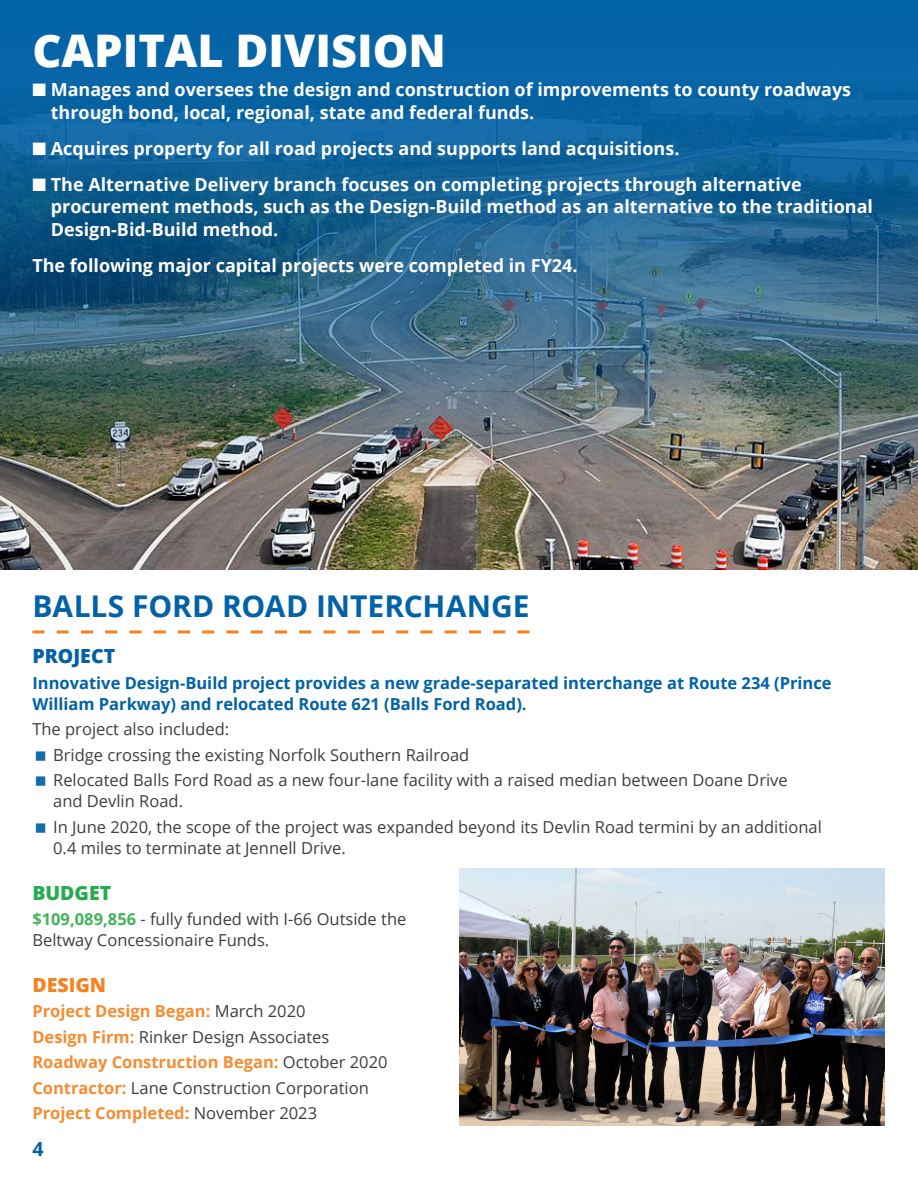
<style>
.page{position:relative;width:918px;height:1188px;background:#fff}
.page>*{position:absolute;margin:0;border:0;box-sizing:border-box;transform-origin:0 0}
.Section_Head{font:800 45px "Open Sans";color:#fff}
._1-New_Project_Header{font:700 30px "Open Sans";color:#0162a7}
.Blue_Bold_Project_Text{font:800 19.5px "Open Sans";color:#0162a7}
._1-Green_Bold_Subhead{font:800 19.5px "Open Sans";color:#26ab4f}
.Orange_Bold_Project_TExt{font:800 19.5px "Open Sans";color:#f58220}
.Budget_Green_Bold{font:700 19.5px "Open Sans";color:#0162a7}
._1-White_Section_Text{font:700 18px/22.5px "Open Sans";color:#fff}
.Project_Text{font:16.5px/21px "Open Sans";color:#3e3e3f}
.Blue_Bold_Project_Text-2{font:700 16.5px/21px "Open Sans";color:#0162a7}
.Project_Text_New{font:16.5px "Open Sans";color:#3e3e3f}
.Project_Text_New-2{font:700 16.5px "Open Sans";color:#f68c32}
.s1{font-weight:700;color:#43b25b}
.s2{font-weight:400;color:#3e3e3f}
.s3{font-weight:700;color:#f68c32}
</style>
<div class="page">
<img style="left:0;top:467px;width:918px;height:103px">
<img style="left:0;top:0;width:918px;height:467px">
<svg style="left:32px;top:630px;width:498px;height:3px"></svg>
<img style="left:460px;top:868px;width:425px;height:258px">
<p class="Section_Head" style="left:32px;top:16px;width:415px">CAPITAL DIVISION</p>
<p class="_1-White_Section_Text" style="left:51px;top:78px;width:802px;text-indent:-18px">■ Manages and oversees the design and construction of improvements to county roadways through bond, local, regional, state and federal funds.</p>
<p class="_1-White_Section_Text" style="left:32px;top:136px;width:649px">■ Acquires property for all road projects and supports land acquisitions.</p>
<p class="_1-White_Section_Text" style="left:51px;top:172px;width:824px;text-indent:-18px">■ The Alternative Delivery branch focuses on completing projects through alternative procurement methods, such as the Design-Build method as an alternative to the traditional<br>Design-Bid-Build method.</p>
<p class="_1-White_Section_Text" style="left:32px;top:253px;width:547px">The following major capital projects were completed in FY24.</p>
<p class="_1-New_Project_Header" style="left:32px;top:585px;width:499px">BALLS FORD ROAD INTERCHANGE</p>
<p class="Blue_Bold_Project_Text" style="left:32px;top:641px;width:84px">PROJECT</p>
<p class="Blue_Bold_Project_Text-2" style="left:32px;top:672px;width:801px">Innovative Design-Build project provides a new grade-separated interchange at Route 234 (Prince<br>William Parkway) and relocated Route 621 (Balls Ford Road).</p>
<p class="Project_Text_New" style="left:32px;top:718px;width:198px">The project also included:</p>
<p class="Project_Text" style="left:53px;top:744px;width:418px">Bridge crossing the existing Norfolk Southern Railroad</p>
<p class="Project_Text" style="left:53px;top:769px;width:736px">Relocated Balls Ford Road as a new four-lane facility with a raised median between Doane Drive and Devlin Road.</p>
<p class="Project_Text" style="left:53px;top:816px;width:770px">In June 2020, the scope of the project was expanded beyond its Devlin Road termini by an additional<br>0.4 miles to terminate at Jennell Drive.</p>
<p class="_1-Green_Bold_Subhead" style="left:32px;top:878px;width:80px">BUDGET</p>
<p class="Project_Text" style="left:32px;top:908px;width:376px"><span class="s1">$109,089,856</span> - fully funded with I-66 Outside the<br>Beltway Concessionaire Funds.</p>
<p class="Orange_Bold_Project_TExt" style="left:32px;top:970px;width:75px">DESIGN</p>
<p class="Project_Text_New-2" style="left:32px;top:1000px;width:275px">Project Design Began: <span class="s2">March 2020</span></p>
<p class="Project_Text_New" style="left:32px;top:1026px;width:298px"><span class="s3">Design Firm:</span> Rinker Design Associates</p>
<p class="Project_Text_New-2" style="left:32px;top:1051px;width:357px">Roadway Construction Began: <span class="s2">October 2020</span></p>
<p class="Project_Text_New" style="left:32px;top:1077px;width:338px"><span class="s3">Contractor:</span> Lane Construction Corporation</p>
<p class="Project_Text_New-2" style="left:32px;top:1102px;width:286px">Project Completed: <span class="s2">November 2023</span></p>
<p class="Budget_Green_Bold" style="left:32px;top:1135px;width:13px">4</p>
</div>
